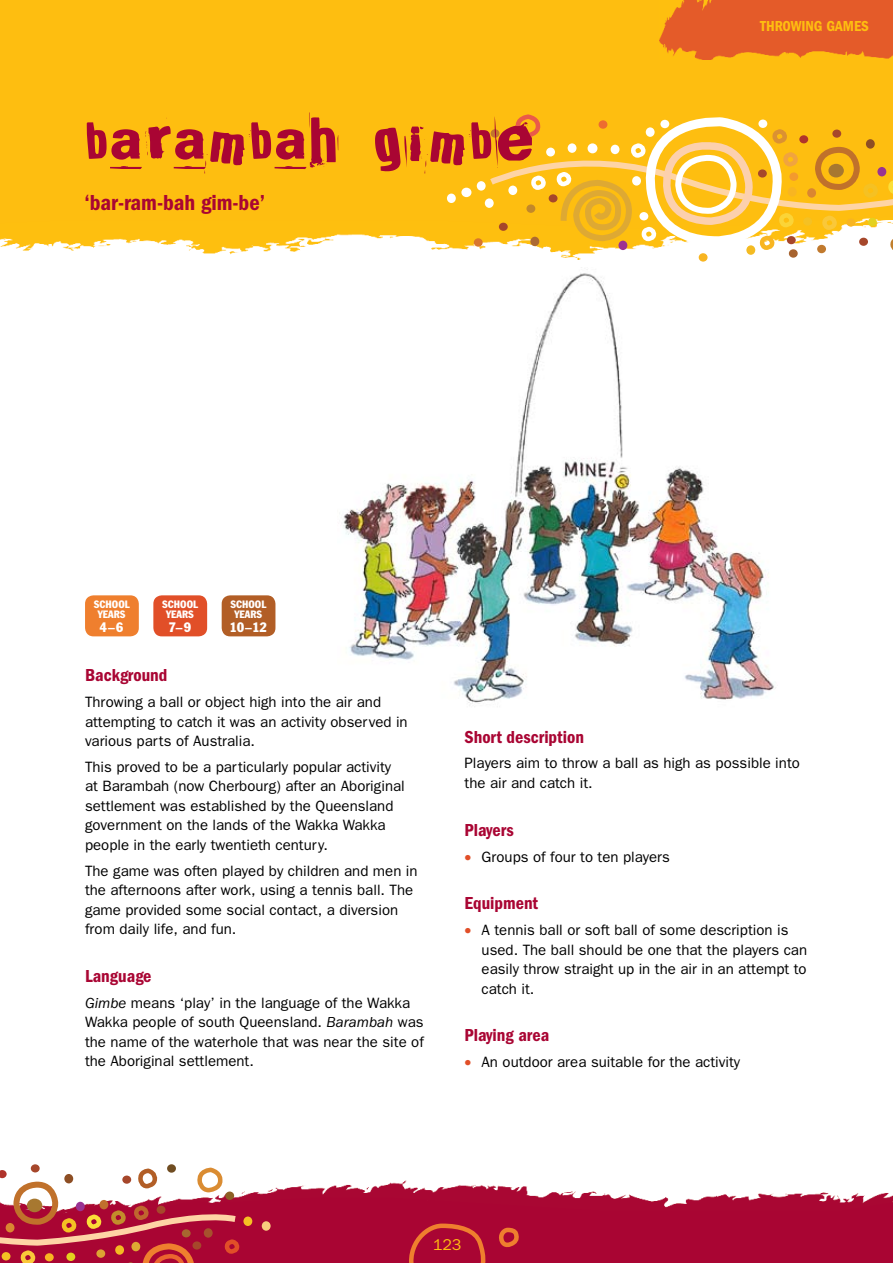
<style>
.page{position:relative;width:893px;height:1263px;background:#fff}
.page>*{position:absolute;margin:0;border:0;box-sizing:border-box;transform-origin:0 0}
.t1{font:94.5px "Broken 15";color:#a90533}
.t2{font:600 condensed 22.5px "Franklin Gothic";color:#a90533}
.t3{font:600 condensed 18px "Franklin Gothic";color:#a90533}
.t4{font:15.75px "Franklin Gothic";color:#febe10}
.t5{font:15px/19.5px "Franklin Gothic";color:#000}
.t6{font:600 condensed 15px "Franklin Gothic";color:#febe10}
.t7{font:condensed 13.5px "Franklin Gothic BT";color:#fff}
.t8{font:condensed 10.5px/10.5px "Franklin Gothic BT";color:#fff;text-align:center}
.s1{font-style:italic}
.s2{color:#e14f28}
</style>
<div class="page">
<img style="left:0;top:230px;width:485px;height:25px">
<img style="left:242px;top:1180px;width:651px;height:17px">
<div style="left:0;top:0;width:893px;height:230px;background:#febe10"></div>
<div style="left:242px;top:1197px;width:651px;height:66px;background:#a90533"></div>
<div style="left:447px;top:194px;width:9px;height:9px;background:#fff;border-radius:50%"></div>
<div style="left:461px;top:188px;width:10px;height:9px;background:#fff;border-radius:50%"></div>
<div style="left:477px;top:181px;width:9px;height:10px;background:#fff;border-radius:50%"></div>
<svg style="left:485px;top:106px;width:408px;height:155px"></svg>
<div style="left:758px;top:120px;width:9px;height:8px;background:#fff;border-radius:50%"></div>
<div style="left:699px;top:253px;width:8px;height:9px;background:#f8b521;border-radius:50%"></div>
<div style="left:474px;top:238px;width:9px;height:9px;background:#d9762d;border-radius:50%"></div>
<div style="left:599px;top:120px;width:8px;height:9px;background:#ed6c30;border-radius:50%"></div>
<div style="left:789px;top:172px;width:9px;height:9px;background:#f39a2e;border-radius:50%"></div>
<div style="left:639px;top:212px;width:9px;height:8px;background:#fff;border-radius:50%"></div>
<div style="left:817px;top:245px;width:9px;height:8px;background:#c17a2e;border-radius:50%"></div>
<div style="left:803px;top:217px;width:9px;height:9px;background:#f5c123;border-radius:50%"></div>
<div style="left:868px;top:218px;width:9px;height:8px;background:#e3d11f;border-radius:50%"></div>
<div style="left:526px;top:204px;width:9px;height:9px;background:#c2882a;border-radius:50%"></div>
<div style="left:832px;top:130px;width:9px;height:8px;background:#a6472b;border-radius:50%"></div>
<div style="left:549px;top:194px;width:8px;height:8px;background:#a6472b;border-radius:50%"></div>
<div style="left:787px;top:236px;width:9px;height:8px;background:#a6472b;border-radius:50%"></div>
<div style="left:859px;top:238px;width:9px;height:8px;background:#a6472b;border-radius:50%"></div>
<div style="left:758px;top:169px;width:9px;height:9px;background:#a6472b;border-radius:50%"></div>
<div style="left:499px;top:223px;width:9px;height:8px;background:#a6472b;border-radius:50%"></div>
<div style="left:262px;top:1221px;width:9px;height:10px;background:#f8cd7d;border-radius:50%"></div>
<div style="left:243px;top:1216px;width:9px;height:10px;background:#f5c123;border-radius:50%"></div>
<svg style="left:0;top:1165px;width:242px;height:98px"></svg>
<div style="left:167px;top:1164px;width:9px;height:9px;background:#704d22;border-radius:50%"></div>
<div style="left:225px;top:1191px;width:9px;height:9px;background:#8d6025;border-radius:50%"></div>
<div style="left:96px;top:1249px;width:9px;height:9px;background:#dda333;border-radius:50%"></div>
<div style="left:2px;top:1252px;width:9px;height:8px;background:#f5c123;border-radius:50%"></div>
<div style="left:66px;top:1252px;width:9px;height:9px;background:#e3d11f;border-radius:50%"></div>
<div style="left:31px;top:1164px;width:9px;height:8px;background:#a6472b;border-radius:50%"></div>
<div style="left:192px;top:1241px;width:9px;height:8px;background:#a6472b;border-radius:50%"></div>
<div style="left:122px;top:1175px;width:9px;height:9px;background:#a6472b;border-radius:50%"></div>
<img style="left:659px;top:0;width:234px;height:60px">
<svg style="left:403px;top:1221px;width:87px;height:42px"></svg>
<svg style="left:496px;top:1225px;width:26px;height:26px"></svg>
<img style="left:343px;top:267px;width:433px;height:439px">
<div style="left:85px;top:595px;width:54px;height:41px;background:#ef7f2e;border-radius:9px"></div>
<div style="left:153px;top:595px;width:54px;height:41px;background:#e14f28;border-radius:9px"></div>
<div style="left:222px;top:595px;width:53px;height:41px;background:#b25e26;border-radius:9px"></div>
<h1 class="t1" style="left:84px;top:99px;width:455px">barambah gimbe</h1>
<h2 class="t2" style="left:84px;top:189px;width:182px">‘bar-ram-bah gim-be’</h2>
<p class="t8" style="left:94px;top:598px;width:37px">SCHOOL<br>YEARS</p>
<p class="t7" style="left:100px;top:618px;width:25px">4–6</p>
<p class="t8" style="left:162px;top:598px;width:37px">SCHOOL<br>YEARS</p>
<p class="t7" style="left:168px;top:618px;width:24px">7–9</p>
<p class="t8" style="left:231px;top:598px;width:37px">SCHOOL<br>YEARS</p>
<p class="t7" style="left:229px;top:618px;width:39px">10–12</p>
<p class="t6" style="left:760px;top:18px;width:110px">throwing games</p>
<p class="t3" style="left:85px;top:665px;width:84px">Background</p>
<p class="t5" style="left:85px;top:692px;width:324px">Throwing a ball or object high into the air and attempting to catch it was an activity observed in various parts of Australia.</p>
<p class="t5" style="left:85px;top:757px;width:321px">This proved to be a particularly popular activity at Barambah (now Cherbourg) after an Aboriginal settlement was established by the Queensland government on the lands of the Wakka Wakka people in the early twentieth century.</p>
<p class="t5" style="left:85px;top:861px;width:334px">The game was often played by children and men in the afternoons after work, using a tennis ball. The game provided some social contact, a diversion from daily life, and fun.</p>
<p class="t3" style="left:85px;top:966px;width:68px">Language</p>
<p class="t5" style="left:85px;top:993px;width:340px"><span class="s1">Gimbe</span> means ‘play’ in the language of the Wakka Wakka people of south Queensland. <span class="s1">Barambah</span> was the name of the waterhole that was near the site of the Aboriginal settlement.</p>
<p class="t3" style="left:465px;top:726px;width:121px">Short description</p>
<p class="t5" style="left:465px;top:753px;width:337px">Players aim to throw a ball as high as possible into the air and catch it.</p>
<p class="t3" style="left:465px;top:819px;width:51px">Players</p>
<p class="t5" style="left:465px;top:846px;width:207px"><span class="s2">•</span> Groups of four to ten players</p>
<p class="t3" style="left:465px;top:893px;width:75px">Equipment</p>
<p class="t5" style="left:482px;top:920px;width:327px;text-indent:-17px"><span class="s2">•</span> A tennis ball or soft ball of some description is used. The ball should be one that the players can easily throw straight up in the air in an attempt to catch it.</p>
<p class="t3" style="left:465px;top:1025px;width:86px">Playing area</p>
<p class="t5" style="left:465px;top:1052px;width:277px"><span class="s2">•</span> An outdoor area suitable for the activity</p>
<p class="t4" style="left:433px;top:1236px;width:30px">123</p>
</div>
